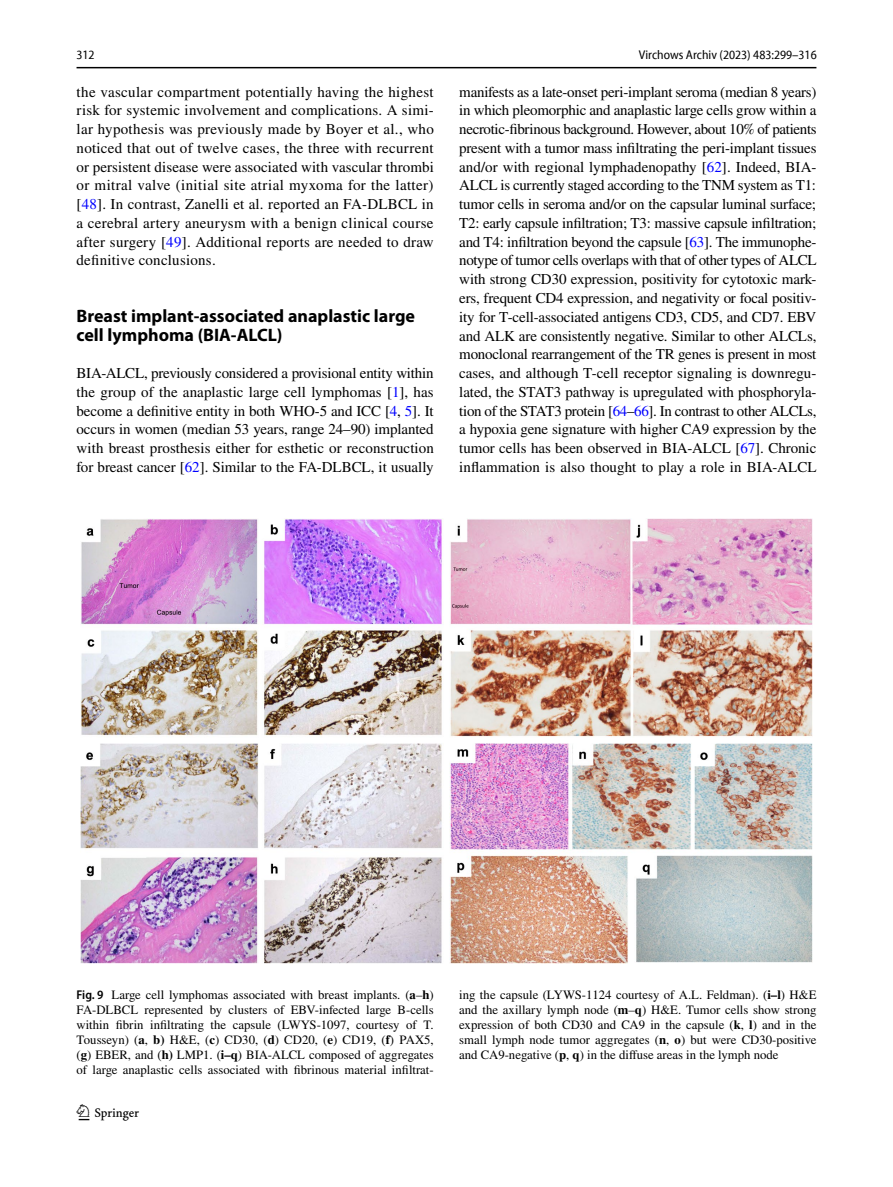
<style>
.page{position:relative;width:893px;height:1187px;background:#fff}
.page>*{position:absolute;margin:0;border:0;box-sizing:border-box;transform-origin:0 0}
.t1{font:22.5px "Springnew Regular 2";color:#000}
.t2{font:700 18px/18.8px "Myriad Pro";color:#000}
.t3{font:15px/18.8px "STIX";letter-spacing:.005em;color:#000;text-align:justify}
.t4{font:12.75px/15px "STIX";color:#000;text-align:justify}
.t5{font:semi-condensed 12.75px "Myriad Pro Unic";color:#000}
.s1{color:#00f}
.s2{font-family:"Myriad Pro";font-weight:600;font-stretch:semi-condensed}
.s3{font-weight:700}
</style>
<div class="page">
<hr style="left:77px;top:67px;width:739px;height:1px;background:#000">
<img style="left:81px;top:518px;width:731px;height:445px">
<p class="t5" style="left:77px;top:50px;width:20px">312</p>
<p class="t5" style="left:639px;top:50px;width:179px">Virchows Archiv (2023) 483:299–316</p>
<p class="t3" style="left:77px;top:83px;width:359px">the vascular compartment potentially having the highest risk for systemic involvement and complications. A simi&shy;lar hypothesis was previously made by Boyer et al., who noticed that out of twelve cases, the three with recurrent or persistent disease were associated with vascular thrombi or mitral valve (initial site atrial myxoma for the latter) [<span class="s1">48</span>]. In contrast, Zanelli et al. reported an FA-DLBCL in a cerebral artery aneurysm with a benign clinical course after surgery [<span class="s1">49</span>]. Additional reports are needed to draw definitive conclusions.</p>
<p class="t2" style="left:77px;top:306px;width:340px">Breast implant‑associated anaplastic large cell lymphoma (BIA‑ALCL)</p>
<p class="t3" style="left:77px;top:364px;width:359px">BIA-ALCL, previously considered a provisional entity within the group of the anaplastic large cell lymphomas [<span class="s1">1</span>], has become a definitive entity in both WHO-5 and ICC [<span class="s1">4</span>, <span class="s1">5</span>]. It occurs in women (median 53 years, range 24–90) implanted with breast prosthesis either for esthetic or reconstruction for breast cancer [<span class="s1">62</span>]. Similar to the FA-DLBCL, it usually</p>
<p class="t3" style="left:459px;top:83px;width:359px">manifests as a late-onset peri-implant seroma (median 8 years) in which pleomorphic and anaplastic large cells grow within a necrotic-fibrinous background. However, about 10% of patients present with a tumor mass infiltrating the peri-implant tissues and/or with regional lymphadenopathy [<span class="s1">62</span>]. Indeed, BIA-ALCL is currently staged according to the TNM system as T1: tumor cells in seroma and/or on the capsular luminal surface; T2: early capsule infiltration; T3: massive capsule infiltration; and T4: infiltration beyond the capsule [<span class="s1">63</span>]. The immunophe&shy;notype of tumor cells overlaps with that of other types of ALCL with strong CD30 expression, positivity for cytotoxic mark&shy;ers, frequent CD4 expression, and negativity or focal positiv&shy;ity for T-cell-associated antigens CD3, CD5, and CD7. EBV and ALK are consistently negative. Similar to other ALCLs, monoclonal rearrangement of the TR genes is present in most cases, and although T-cell receptor signaling is downregu&shy;lated, the STAT3 pathway is upregulated with phosphoryla&shy;tion of the STAT3 protein [<span class="s1">64</span>–<span class="s1">66</span>]. In contrast to other ALCLs, a hypoxia gene signature with higher CA9 expression by the tumor cells has been observed in BIA-ALCL [<span class="s1">67</span>]. Chronic inflammation is also thought to play a role in BIA-ALCL</p>
<p class="t4" style="left:77px;top:987px;width:359px"><span class="s2">Fig. 9</span> Large cell lymphomas associated with breast implants. (<span class="s3">a</span>–<span class="s3">h</span>)<br>FA-DLBCL represented by clusters of EBV-infected large B-cells within fibrin infiltrating the capsule (LWYS-1097, courtesy of T.<br>Tousseyn) (<span class="s3">a</span>, <span class="s3">b)</span> H&amp;E, (<span class="s3">c</span>) CD30, (<span class="s3">d</span>) CD20, (<span class="s3">e</span>) CD19, (<span class="s3">f</span>) PAX5, (<span class="s3">g</span>) EBER, and (<span class="s3">h)</span> LMP1. (<span class="s3">i–q</span>) BIA-ALCL composed of aggregates of large anaplastic cells associated with fibrinous material infiltrat-</p>
<p class="t4" style="left:459px;top:987px;width:359px">ing the capsule (LYWS-1124 courtesy of A.L. Feldman). (<span class="s3">i–l</span>) H&amp;E and the axillary lymph node (<span class="s3">m</span>–<span class="s3">q</span>) H&amp;E. Tumor cells show strong expression of both CD30 and CA9 in the capsule (<span class="s3">k</span>, <span class="s3">l</span>) and in the small lymph node tumor aggregates (<span class="s3">n</span>, <span class="s3">o</span>) but were CD30-positive and CA9-negative (<span class="s3">p</span>, <span class="s3">q</span>) in the diffuse areas in the lymph node</p>
<h1 class="t1" style="left:79px;top:1104px;width:62px">1 3</h1>
</div>
